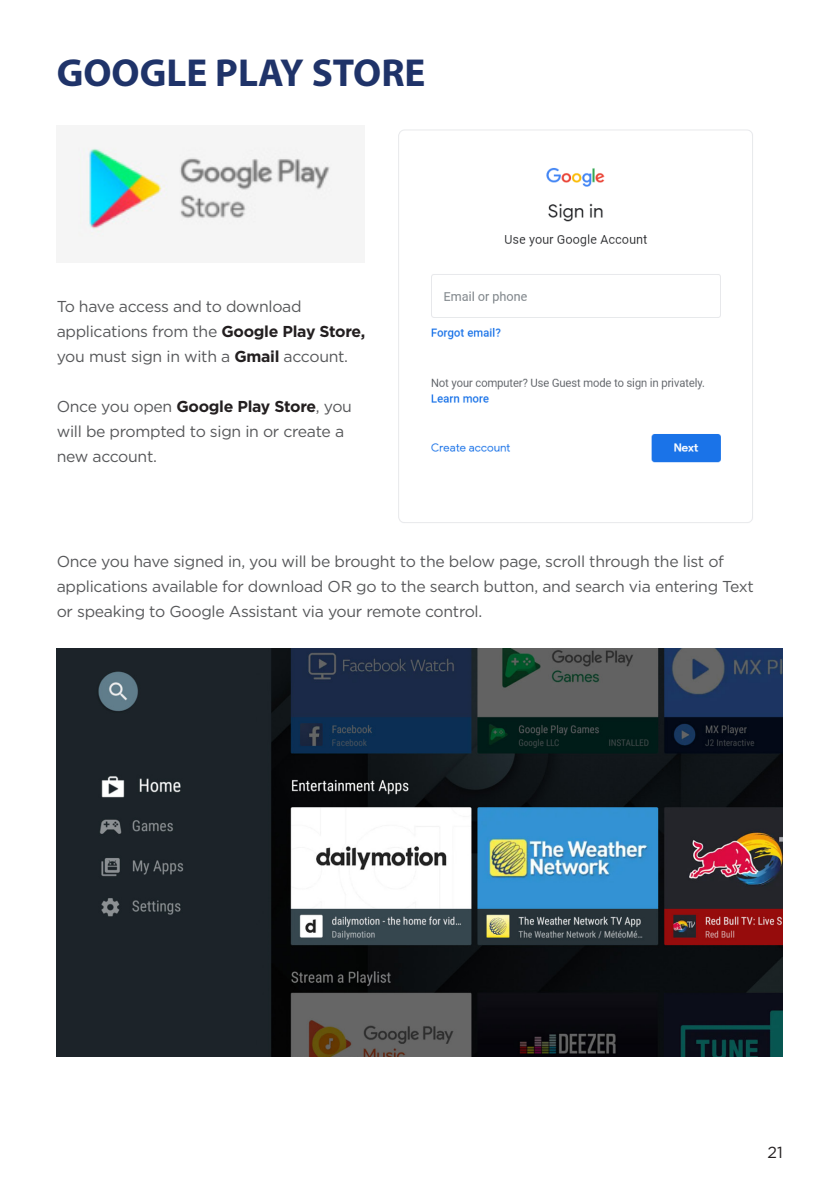
<style>
.page{position:relative;width:840px;height:1191px;background:#fff}
.page>*{position:absolute;margin:0;border:0;box-sizing:border-box;transform-origin:0 0}
.t1{font:700 39.2px "Myriad Pro";color:#1f3369}
.t2{font:16px "Gotham";color:#231f20}
.t3{font:15.8px/25px "Gotham";letter-spacing:-.02em;color:#57585a}
.s1{font-weight:700;color:#231f20}
</style>
<div class="page">
<img style="left:78px;top:147px;width:254px;height:90px">
<img style="left:398px;top:129px;width:355px;height:394px">
<img style="left:57px;top:648px;width:725px;height:408px">
<p class="t1" style="left:57px;top:47px;width:370px">GOOGLE PLAY STORE</p>
<p class="t3" style="left:57px;top:294px;width:310px">To have access and to download applications from the <span class="s1">Google Play Store, </span>you must sign in with a <span class="s1">Gmail</span> account.</p>
<p class="t3" style="left:57px;top:394px;width:296px">Once you open <span class="s1">Google Play Store</span>, you will be prompted to sign in or create a new account.</p>
<p class="t3" style="left:57px;top:548px;width:698px">Once you have signed in, you will be brought to the below page, scroll through the list of applications available for download OR go to the search button, and search via entering Text or speaking to Google Assistant via your remote control.</p>
<p class="t2" style="left:767px;top:1142px;width:17px">21</p>
</div>
